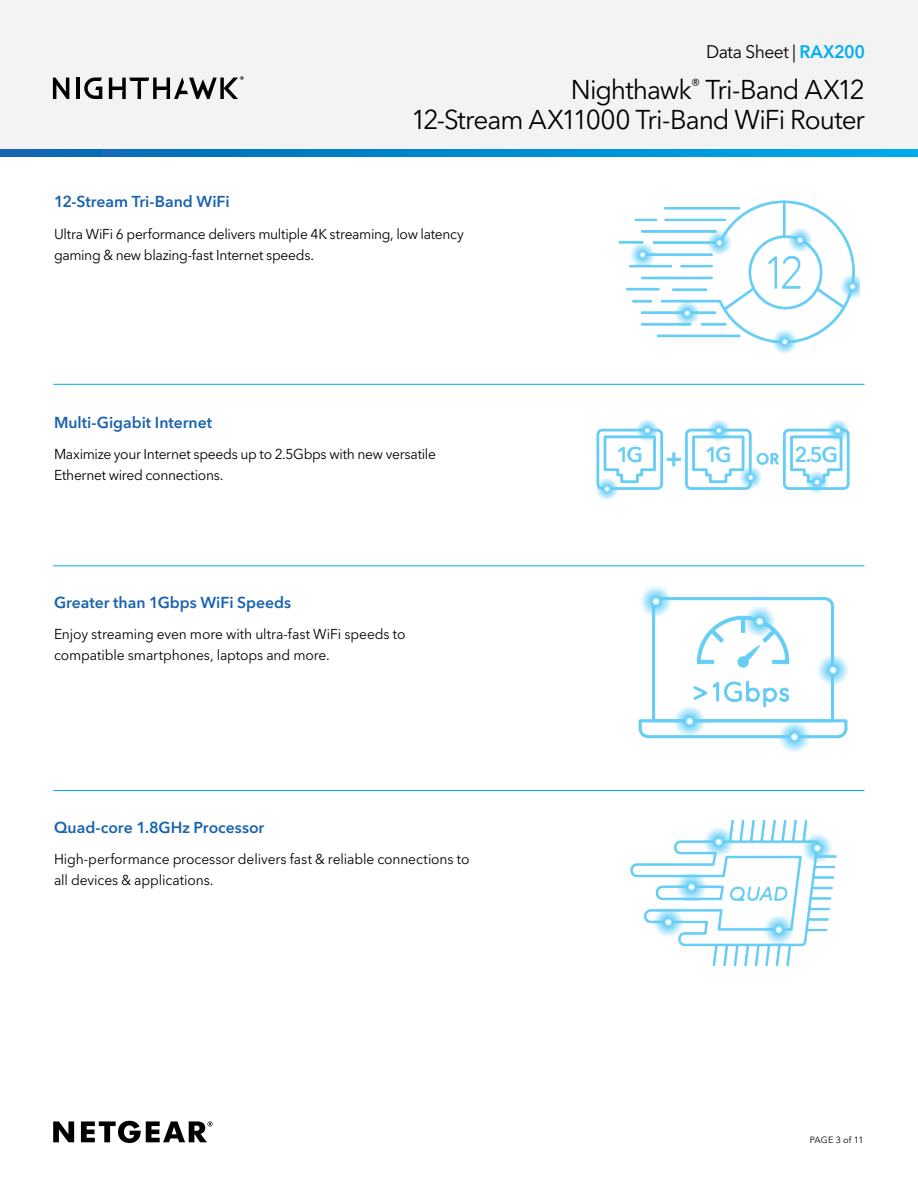
<style>
.page{position:relative;width:918px;height:1188px;background:#fff}
.page>*{position:absolute;margin:0;border:0;box-sizing:border-box;transform-origin:0 0}
.t1{font:27px/30px "Avenir Next LT Pro";letter-spacing:-.04em;color:#000001;text-align:right}
.t2{font:600 21.45px "Avenir Next";color:#66cef6}
.t3{font:18px "Avenir Next LT Pro";letter-spacing:-.03em;color:#000001}
.Sub_Heads_Blue{font:600 15.75px "Avenir Next LT Pro";color:#1b63b0}
.Body_Copy{font:14.25px/21px "Avenir Next LT Pro";letter-spacing:-.01em;color:#000001}
.t4{font:9px "Avenir Next LT Pro";letter-spacing:.005em;color:#000001}
.s1{font-weight:600;color:#00aeef}
.s2{font-weight:500;font-size:24.9px}
</style>
<div class="page">
<div style="left:0;top:0;width:918px;height:156px;background:#f3f3f3"></div>
<svg style="left:53px;top:1121px;width:160px;height:22px"></svg>
<svg style="left:53px;top:78px;width:16px;height:21px"></svg>
<hr style="left:76px;top:78px;width:3px;height:21px;background:#000001">
<svg style="left:84px;top:78px;width:18px;height:21px"></svg>
<svg style="left:109px;top:76px;width:135px;height:23px"></svg>
<svg style="left:0;top:149px;width:918px;height:8px;background:#0287cd"></svg>
<svg style="left:595px;top:477px;width:23px;height:23px"></svg>
<svg style="left:635px;top:418px;width:24px;height:24px"></svg>
<svg style="left:707px;top:418px;width:23px;height:24px"></svg>
<svg style="left:595px;top:427px;width:255px;height:64px"></svg>
<svg style="left:805px;top:470px;width:23px;height:24px"></svg>
<svg style="left:825px;top:418px;width:24px;height:24px"></svg>
<img style="left:630px;top:819px;width:207px;height:148px">
<svg style="left:639px;top:585px;width:33px;height:32px"></svg>
<svg style="left:778px;top:720px;width:32px;height:33px"></svg>
<svg style="left:638px;top:595px;width:210px;height:145px"></svg>
<hr style="left:53px;top:384px;width:812px;height:1px;background:#00aeef">
<hr style="left:53px;top:565px;width:812px;height:1px;background:#00aeef">
<hr style="left:53px;top:790px;width:812px;height:1px;background:#00aeef">
<img style="left:618px;top:200px;width:242px;height:154px">
<p class="t3" style="left:706px;top:41px;width:160px">Data Sheet | <span class="s1">RAX200</span></p>
<h1 class="t1" style="left:411px;top:75px;width:455px">Nighthawk<sup>®</sup> Tri-Band AX12<br>12-Stream AX11000 Tri-Band WiFi Router</h1>
<p class="Sub_Heads_Blue" style="left:54px;top:192px;width:177px">12-Stream Tri-Band WiFi</p>
<p class="Body_Copy" style="left:54px;top:223px;width:411px">Ultra WiFi 6 performance delivers multiple 4K streaming, low latency gaming &amp; new blazing-fast Internet speeds.</p>
<p class="Sub_Heads_Blue" style="left:54px;top:412px;width:160px">Multi-Gigabit Internet</p>
<p class="Body_Copy" style="left:54px;top:444px;width:384px">Maximize your Internet speeds up to 2.5Gbps with new versatile<br>Ethernet wired connections.</p>
<p class="t2" style="left:616px;top:436px;width:223px">1G <span class="s2">+</span> 1G <sub>OR</sub> 2.5G</p>
<p class="Sub_Heads_Blue" style="left:54px;top:592px;width:239px">Greater than 1Gbps WiFi Speeds</p>
<p class="Body_Copy" style="left:54px;top:624px;width:353px">Enjoy streaming even more with ultra-fast WiFi speeds to compatible smartphones, laptops and more.</p>
<p class="Sub_Heads_Blue" style="left:54px;top:817px;width:212px">Quad-core 1.8GHz Processor</p>
<p class="Body_Copy" style="left:54px;top:849px;width:417px">High-performance processor delivers fast &amp; reliable connections to all devices &amp; applications.</p>
<p class="t4" style="left:810px;top:1134px;width:55px">PAGE 3 of 11</p>
</div>
